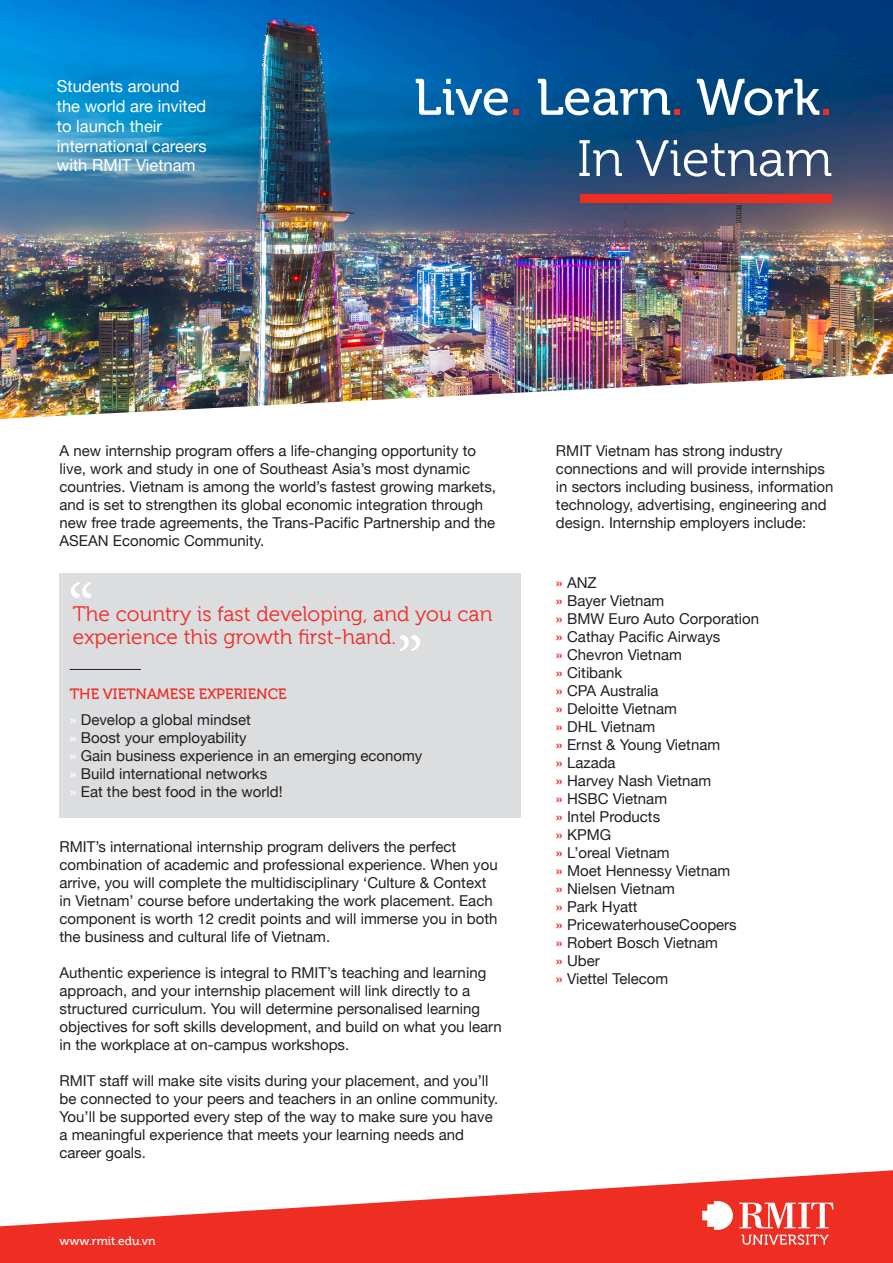
<style>
.page{position:relative;width:893px;height:1263px;background:#fff}
.page>*{position:absolute;margin:0;border:0;box-sizing:border-box;transform-origin:0 0}
.t1{font:51px "Museo 500";letter-spacing:-.005em;color:#fff}
.t2{font:51px "Museo 300";color:#fff}
.t3{font:21px/22.5px "Museo 300";color:#ee2d28}
.t4{font:16.5px/19.8px "Helvetica Neue";color:#fff}
.t5{font:15px/18px "Helvetica Neue";color:#231f20}
.t6{font:15px "Museo 500";color:#ee2d28}
.t7{font:12px "Museo 500";color:#fff}
.s1{color:#ee2e22}
.s2{font-weight:500;color:#fff}
.s3{font-weight:500;color:#ee2d28}
</style>
<div class="page">
<div style="left:60px;top:574px;width:461px;height:244px;background:#dcdddf"></div>
<svg style="left:0;top:1170px;width:893px;height:93px;fill:#ee2e22"></svg>
<svg style="left:739px;top:1203px;width:94px;height:25px"></svg>
<svg style="left:702px;top:1201px;width:31px;height:29px"></svg>
<svg style="left:742px;top:1234px;width:87px;height:11px"></svg>
<hr style="left:70px;top:669px;width:71px;height:1px;background:#231f20">
<svg style="left:71px;top:582px;width:20px;height:16px"></svg>
<svg style="left:400px;top:635px;width:20px;height:16px"></svg>
<img style="left:0;top:0;width:893px;height:419px">
<div style="left:580px;top:195px;width:252px;height:8px;background:#ee2e22"></div>
<p class="t4" style="left:57px;top:76px;width:151px">Students around the world are invited to launch their international careers with RMIT Vietnam</p>
<h1 class="t1" style="left:414px;top:67px;width:420px">Live<span class="s1">.</span> Learn<span class="s1">.</span> Work<span class="s1">.</span></h1>
<h1 class="t2" style="left:577px;top:138px;width:257px">In Vietnam</h1>
<p class="t5" style="left:60px;top:442px;width:438px">A new internship program offers a life-changing opportunity to live, work and study in one of Southeast Asia’s most dynamic countries. Vietnam is among the world’s fastest growing markets, and is set to strengthen its global economic integration through new free trade agreements, the Trans-Pacific Partnership and the ASEAN Economic Community.</p>
<h2 class="t3" style="left:73px;top:605px;width:421px">The country is fast developing, and you can experience this growth first-hand.</h2>
<p class="t6" style="left:70px;top:685px;width:219px">THE VIETNAMESE EXPERIENCE</p>
<p class="t5" style="left:70px;top:710px;width:354px"><span class="s2">»</span> Develop a global mindset<br><span class="s2">»</span> Boost your employability<br><span class="s2">»</span> Gain business experience in an emerging economy <span class="s2">»</span> Build international networks<br><span class="s2">»</span> Eat the best food in the world!</p>
<p class="t5" style="left:60px;top:838px;width:440px">RMIT’s international internship program delivers the perfect combination of academic and professional experience. When you arrive, you will complete the multidisciplinary ‘Culture &amp; Context in Vietnam’ course before undertaking the work placement. Each component is worth 12 credit points and will immerse you in both the business and cultural life of Vietnam.</p>
<p class="t5" style="left:60px;top:964px;width:444px">Authentic experience is integral to RMIT’s teaching and learning approach, and your internship placement will link directly to a structured curriculum. You will determine personalised learning objectives for soft skills development, and build on what you learn in the workplace at on-campus workshops.</p>
<p class="t5" style="left:60px;top:1072px;width:440px">RMIT staff will make site visits during your placement, and you’ll be connected to your peers and teachers in an online community.<br>You’ll be supported every step of the way to make sure you have a meaningful experience that meets your learning needs and career goals.</p>
<p class="t7" style="left:60px;top:1233px;width:98px">www.rmit.edu.vn</p>
<p class="t5" style="left:556px;top:442px;width:279px">RMIT Vietnam has strong industry connections and will provide internships in sectors including business, information technology, advertising, engineering and design. Internship employers include:</p>
<p class="t5" style="left:556px;top:574px;width:205px"><span class="s3">»</span> ANZ<br><span class="s3">»</span> Bayer Vietnam<br><span class="s3">»</span> BMW Euro Auto Corporation <span class="s3">»</span> Cathay Pacific Airways<br><span class="s3">»</span> Chevron Vietnam<br><span class="s3">»</span> Citibank<br><span class="s3">»</span> CPA Australia<br><span class="s3">»</span> Deloitte Vietnam<br><span class="s3">»</span> DHL Vietnam<br><span class="s3">»</span> Ernst &amp; Young Vietnam<br><span class="s3">»</span> Lazada<br><span class="s3">»</span> Harvey Nash Vietnam<br><span class="s3">»</span> HSBC Vietnam<br><span class="s3">»</span> Intel Products<br><span class="s3">»</span> KPMG<br><span class="s3">»</span> L’oreal Vietnam<br><span class="s3">»</span> Moet Hennessy Vietnam<br><span class="s3">»</span> Nielsen Vietnam<br><span class="s3">»</span> Park Hyatt<br><span class="s3">»</span> PricewaterhouseCoopers<br><span class="s3">»</span> Robert Bosch Vietnam<br><span class="s3">»</span> Uber<br><span class="s3">»</span> Viettel Telecom</p>
</div>
